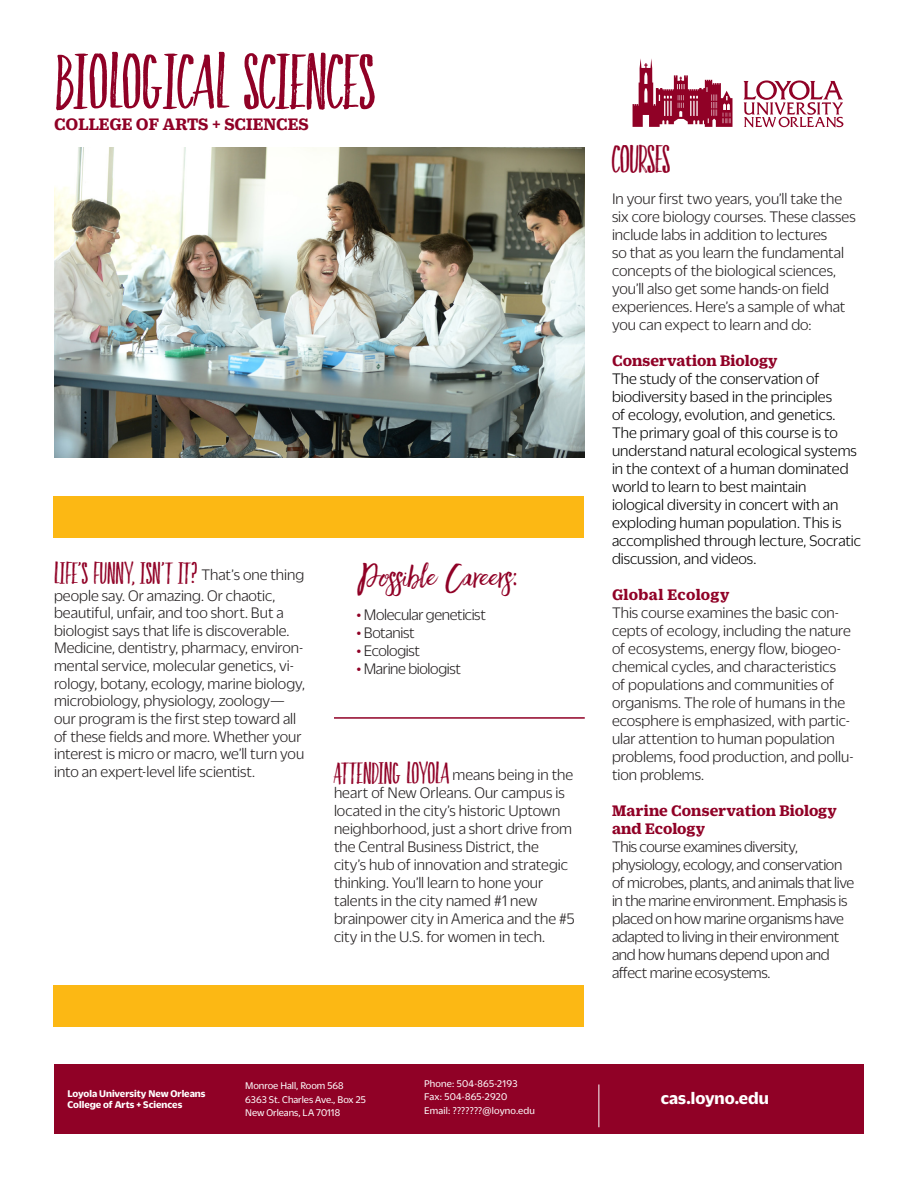
<style>
.page{position:relative;width:918px;height:1188px;background:#fff}
.page>*{position:absolute;margin:0;border:0;box-sizing:border-box;transform-origin:0 0}
.t1{font:54px "Faith And Glory Two";color:#900126}
.t2{font:27px "Faith And Glory One";letter-spacing:-.005em;color:#900126}
.t3{font:27px "Faith And Glory Two";letter-spacing:-.03em;color:#900126}
.t4{font:21px "Faith And Glory Two";letter-spacing:-.005em;color:#900126}
.t5{font:700 18px "Duplicate Ionic";color:#900126}
.t6{font:700 18px "Duplicate Sans";color:#fff}
.t7{font:300 16.5px/18px "Duplicate Sans";color:#231f20}
.t8{font:300 16.5px/18px "Duplicate Sans";color:#000}
.t9{font:300 16.5px/18px "Duplicate Sans";letter-spacing:-.02em;color:#231f20}
.t10{font:700 16.5px/18px "Duplicate Ionic";letter-spacing:.01em;color:#900126}
.t11{font:10.5px "Duplicate Sans";color:#fff}
.t12{font:700 10.5px "Duplicate Sans";color:#fff}
.t13{font:10.5px "Duplicate Sans";letter-spacing:.02em;color:#fff}
.s1{font-family:"Duplicate Sans";font-weight:300;font-size:16.5px;color:#231f20}
.s2{color:#900126}
.s3{font-family:"Duplicate Ionic";font-weight:700;color:#900126}
</style>
<div class="page">
<div style="left:53px;top:497px;width:531px;height:41px;background:#fcb814"></div>
<img style="left:54px;top:147px;width:531px;height:311px">
<div style="left:54px;top:1065px;width:810px;height:69px;background:#900126"></div>
<hr style="left:598px;top:1084px;width:1px;height:43px;background:#fff">
<svg style="left:633px;top:58px;width:100px;height:69px"></svg>
<svg style="left:743px;top:80px;width:100px;height:47px"></svg>
<hr style="left:334px;top:717px;width:251px;height:2px;background:#900126">
<div style="left:53px;top:985px;width:531px;height:41px;background:#fcb814"></div>
<p class="t1" style="left:56px;top:42px;width:320px">BIOLOGICAL SCIENCES</p>
<p class="t5" style="left:54px;top:111px;width:256px">COLLEGE OF ARTS + SCIENCES</p>
<p class="t4" style="left:54px;top:557px;width:252px">LIFE’S FUNNY, ISN’T IT? <span class="s1">That’s one thing</span></p>
<p class="t7" style="left:54px;top:585px;width:252px">people say. Or amazing. Or chaotic, beautiful, unfair, and too short. But a biologist says that life is discoverable.<br>Medicine, dentistry, pharmacy, environ&shy;mental service, molecular genetics, vi&shy;rology, botany, ecology, marine biology, microbiology, physiology, zoology— our program is the first step toward all of these fields and more. Whether your interest is micro or macro, we’ll turn you into an expert-level life scientist.</p>
<p class="t2" style="left:357px;top:559px;width:162px">Possible Careers:</p>
<p class="t9" style="left:357px;top:605px;width:131px"><span class="s2">•</span> Molecular geneticist</p>
<p class="t9" style="left:357px;top:623px;width:60px"><span class="s2">•</span> Botanist</p>
<p class="t9" style="left:357px;top:641px;width:65px"><span class="s2">•</span> Ecologist</p>
<p class="t9" style="left:357px;top:659px;width:106px"><span class="s2">•</span> Marine biologist</p>
<p class="t4" style="left:334px;top:757px;width:241px">ATTENDING LOYOLA <span class="s1">means being in the</span></p>
<p class="t7" style="left:334px;top:783px;width:242px">heart of New Orleans. Our campus is located in the city’s historic Uptown neighborhood, just a short drive from the Central Business District, the city’s hub of innovation and strategic thinking. You’ll learn to hone your talents in the city named #1 new brainpower city in America and the #5 city in the U.S. for women in tech.</p>
<p class="t3" style="left:612px;top:139px;width:60px">COURSES</p>
<p class="t7" style="left:612px;top:189px;width:245px">In your first two years, you’ll take the six core biology courses. These classes include labs in addition to lectures<br>so that as you learn the fundamental concepts of the biological sciences, you’ll also get some hands-on field experiences. Here’s a sample of what you can expect to learn and do:</p>
<p class="t8" style="left:612px;top:351px;width:251px"><span class="s3">Conservation Biology<br></span>The study of the conservation of biodiversity based in the principles<br>of ecology, evolution, and genetics.<br>The primary goal of this course is to understand natural ecological systems in the context of a human dominated world to learn to best maintain iological diversity in concert with an exploding human population. This is accomplished through lecture, Socratic discussion, and videos.</p>
<p class="t10" style="left:612px;top:584px;width:119px">Global Ecology</p>
<p class="t7" style="left:612px;top:603px;width:243px">This course examines the basic con&shy;cepts of ecology, including the nature of ecosystems, energy flow, biogeo&shy;chemical cycles, and characteristics of populations and communities of organisms. The role of humans in the ecosphere is emphasized, with partic&shy;ular attention to human population problems, food production, and pollu&shy;tion problems.</p>
<p class="t10" style="left:612px;top:800px;width:226px">Marine Conservation Biology and Ecology</p>
<p class="t9" style="left:612px;top:837px;width:244px">This course examines diversity, physiology, ecology, and conservation of microbes, plants, and animals that live in the marine environment. Emphasis is placed on how marine organisms have adapted to living in their environment and how humans depend upon and affect marine ecosystems.</p>
<p class="t12" style="left:68px;top:1087px;width:139px">Loyola University New Orleans</p>
<p class="t12" style="left:68px;top:1097px;width:116px">College of Arts + Sciences</p>
<p class="t11" style="left:245px;top:1079px;width:100px">Monroe Hall, Room 568</p>
<p class="t11" style="left:245px;top:1092px;width:122px">6363 St. Charles Ave., Box 25</p>
<p class="t11" style="left:245px;top:1106px;width:97px">New Orleans, LA 70118</p>
<p class="t13" style="left:424px;top:1077px;width:95px">Phone: 504-865-2193</p>
<p class="t11" style="left:424px;top:1090px;width:85px">Fax: 504-865-2920</p>
<p class="t13" style="left:424px;top:1104px;width:113px">Email: ???????@loyno.edu</p>
<p class="t6" style="left:661px;top:1086px;width:110px">cas.loyno.edu</p>
</div>
